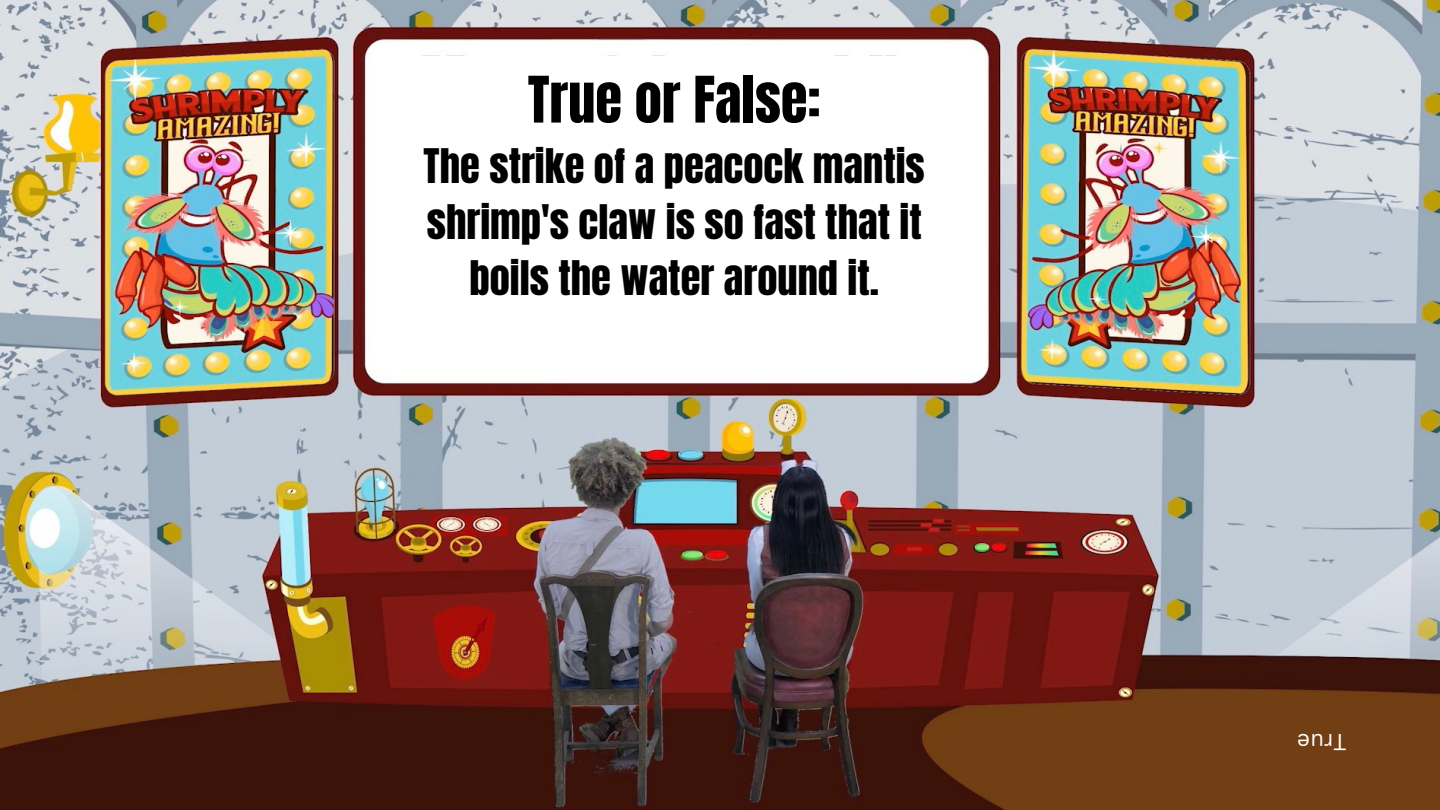
<style>
.page{position:relative;width:1440px;height:810px;background:#fff}
.page>*{position:absolute;margin:0;border:0;box-sizing:border-box;transform-origin:0 0}
.t1{font:54.5px "Anton";color:#000}
.t2{font:40.5px/56.2px "Anton";color:#000;text-align:center}
.t3{font:22.4px "Canva Sans";color:#fff}
</style>
<div class="page">
<img style="left:0;top:0;width:1440px;height:810px">
<div style="left:387px;top:56px;width:574px;height:306px;background:#fff"></div>
<h1 class="t1" style="left:528px;top:72px;width:294px">True or False:</h1>
<p class="t2" style="left:424px;top:140px;width:503px">The strike of a peacock mantis shrimp's claw is so fast that it boils the water around it.</p>
<p class="t3" style="left:1346px;top:756px;width:50px;rotate:-180deg">True</p>
</div>
